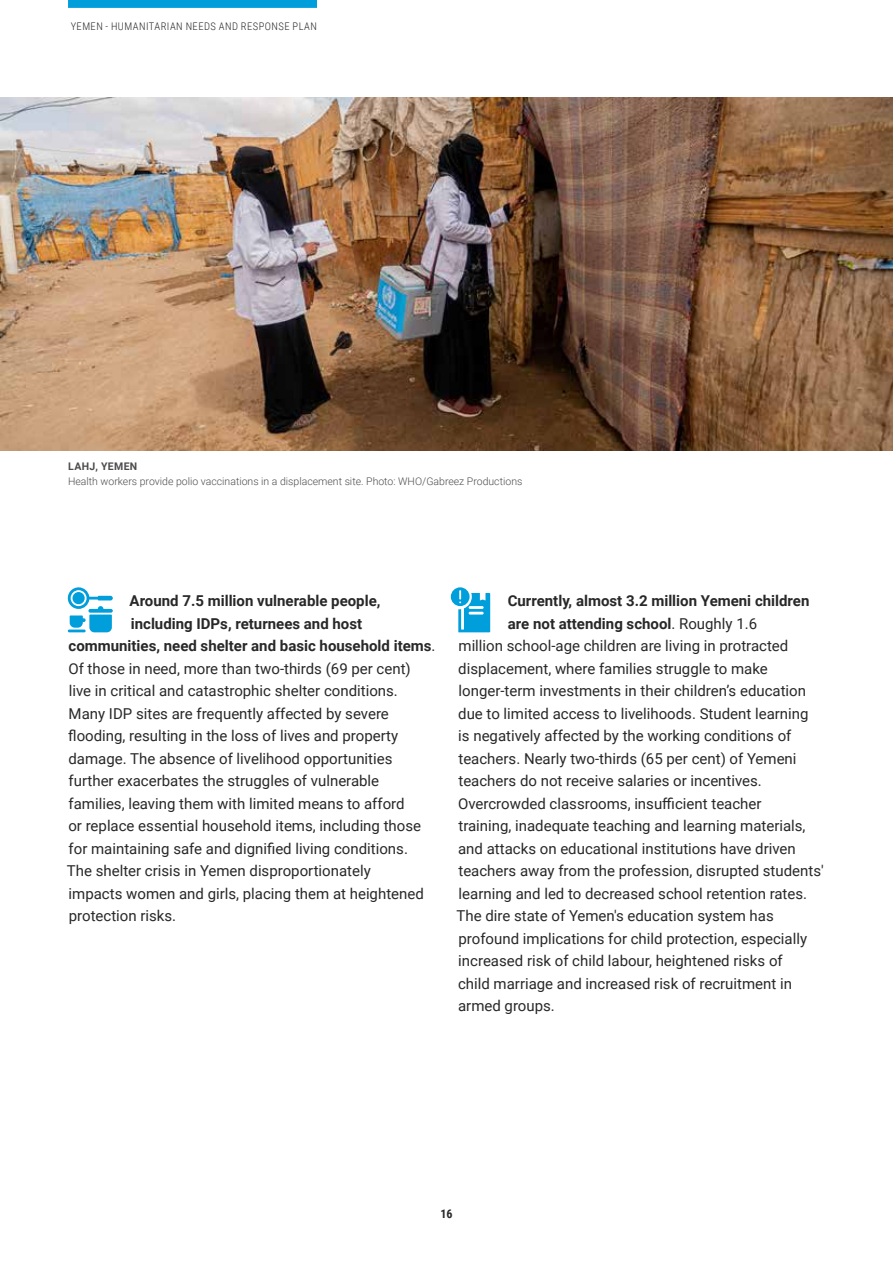
<style>
.page{position:relative;width:893px;height:1263px;background:#fff}
.page>*{position:absolute;margin:0;border:0;box-sizing:border-box;transform-origin:0 0}
.Text_Body{font:15px "Roboto";color:#292829}
.Text_Body-2{font:700 15px "Roboto";color:#292829}
.t1{font:700 12px "Roboto Condensed";color:#292829}
.Caption___Credit_left_aligned{font:300 10.5px/15px "Roboto";color:#4c4c4e}
.t2{font:300 10.5px "Roboto Condensed";letter-spacing:.045em;color:#292829}
.s1{font-weight:700}
.s2{font-weight:400}
</style>
<div class="page">
<div style="left:68px;top:0;width:249px;height:8px;background:#009edb"></div>
<img style="left:0;top:98px;width:893px;height:353px">
<svg style="left:451px;top:587px;width:39px;height:45px"></svg>
<svg style="left:68px;top:587px;width:45px;height:45px"></svg>
<p class="t2" style="left:71px;top:19px;width:246px">YEMEN - HUMAN ITARIAN NEEDS AN D RESPONSE PLAN</p>
<p class="Caption___Credit_left_aligned" style="left:68px;top:459px;width:456px"><span class="s1">LAHJ, YEMEN<br></span>Health workers provide polio vaccinations in a displacement site. Photo: WHO/Gabreez Productions</p>
<p class="Text_Body-2" style="left:130px;top:590px;width:252px">Around 7.5 million vulnerable people,</p>
<p class="Text_Body-2" style="left:131px;top:613px;width:233px">including IDPs, returnees and host</p>
<p class="Text_Body-2" style="left:69px;top:635px;width:368px">communities, need shelter and basic household items<span class="s2">.</span></p>
<p class="Text_Body" style="left:68px;top:658px;width:344px">Of those in need, more than two-thirds (69 per cent)</p>
<p class="Text_Body" style="left:69px;top:680px;width:330px">live in critical and catastrophic shelter conditions.</p>
<p class="Text_Body" style="left:69px;top:703px;width:322px">Many IDP sites are frequently affected by severe</p>
<p class="Text_Body" style="left:68px;top:725px;width:332px">flooding, resulting in the loss of lives and property</p>
<p class="Text_Body" style="left:69px;top:748px;width:325px">damage. The absence of livelihood opportunities</p>
<p class="Text_Body" style="left:69px;top:770px;width:312px">further exacerbates the struggles of vulnerable</p>
<p class="Text_Body" style="left:69px;top:793px;width:338px">families, leaving them with limited means to afford</p>
<p class="Text_Body" style="left:68px;top:815px;width:354px">or replace essential household items, including those</p>
<p class="Text_Body" style="left:69px;top:838px;width:341px">for maintaining safe and dignified living conditions.</p>
<p class="Text_Body" style="left:67px;top:860px;width:305px">The shelter crisis in Yemen disproportionately</p>
<p class="Text_Body" style="left:69px;top:883px;width:357px">impacts women and girls, placing them at heightened</p>
<p class="Text_Body" style="left:69px;top:905px;width:109px">protection risks.</p>
<p class="Text_Body-2" style="left:508px;top:590px;width:303px">Currently, almost 3.2 million Yemeni children</p>
<p class="Text_Body-2" style="left:508px;top:613px;width:251px">are not attending school<span class="s2">. Roughly 1.6</span></p>
<p class="Text_Body" style="left:458px;top:635px;width:331px">million school-age children are living in protracted</p>
<p class="Text_Body" style="left:458px;top:658px;width:311px">displacement, where families struggle to make</p>
<p class="Text_Body" style="left:459px;top:680px;width:349px">longer-term investments in their children’s education</p>
<p class="Text_Body" style="left:458px;top:703px;width:352px">due to limited access to livelihoods. Student learning</p>
<p class="Text_Body" style="left:458px;top:725px;width:335px">is negatively affected by the working conditions of</p>
<p class="Text_Body" style="left:458px;top:748px;width:340px">teachers. Nearly two-thirds (65 per cent) of Yemeni</p>
<p class="Text_Body" style="left:458px;top:770px;width:305px">teachers do not receive salaries or incentives.</p>
<p class="Text_Body" style="left:458px;top:793px;width:305px">Overcrowded classrooms, insufficient teacher</p>
<p class="Text_Body" style="left:458px;top:815px;width:349px">training, inadequate teaching and learning materials,</p>
<p class="Text_Body" style="left:458px;top:838px;width:339px">and attacks on educational institutions have driven</p>
<p class="Text_Body" style="left:458px;top:860px;width:367px">teachers away from the profession, disrupted students'</p>
<p class="Text_Body" style="left:459px;top:883px;width:350px">learning and led to decreased school retention rates.</p>
<p class="Text_Body" style="left:457px;top:905px;width:319px">The dire state of Yemen's education system has</p>
<p class="Text_Body" style="left:458px;top:928px;width:350px">profound implications for child protection, especially</p>
<p class="Text_Body" style="left:458px;top:950px;width:326px">increased risk of child labour, heightened risks of</p>
<p class="Text_Body" style="left:458px;top:973px;width:335px">child marriage and increased risk of recruitment in</p>
<p class="Text_Body" style="left:458px;top:995px;width:98px">armed groups.</p>
<p class="t1" style="left:440px;top:1205px;width:14px">16</p>
</div>
